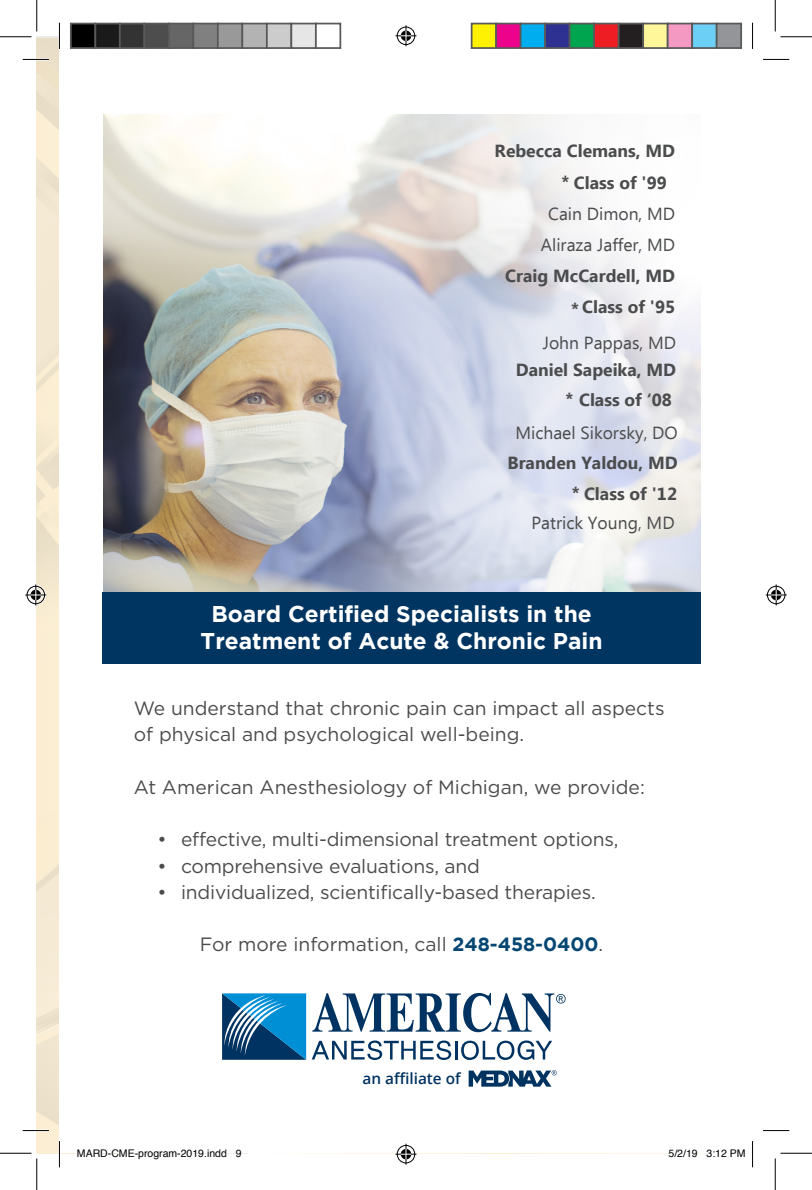
<style>
.page{position:relative;width:812px;height:1190px;background:#fff}
.page>*{position:absolute;margin:0;border:0;box-sizing:border-box;transform-origin:0 0}
.t1{font:700 22.75px/27.3px "Gotham";color:#fff;text-align:center}
.t2{font:19.25px/26.2px "Gotham";letter-spacing:-.01em;color:#4b4c4d}
.t3{font:700 17.5px/29.9px "Ebrima";color:#4b4c4d;text-align:right}
.t4{font:17.5px/33.1px "Ebrima";color:#4b4c4d}
.t5{font:600 15.4px "Open Sans";color:#003361}
.t6{font:10.5px "Helvetica";color:#000}
.s1{font-weight:400}
.s2{font-weight:700}
.s3{font-weight:700;color:#054773}
</style>
<div class="page">
<img style="left:103px;top:115px;width:598px;height:477px">
<div style="left:102px;top:592px;width:599px;height:72px;background:#003461"></div>
<svg style="left:312px;top:1040px;width:240px;height:20px"></svg>
<svg style="left:222px;top:993px;width:84px;height:67px;background:#2277a9"></svg>
<svg style="left:312px;top:993px;width:254px;height:39px"></svg>
<svg style="left:469px;top:1070px;width:88px;height:17px"></svg>
<svg style="left:23px;top:59px;width:26px;height:1px"></svg>
<svg style="left:763px;top:59px;width:26px;height:1px"></svg>
<svg style="left:23px;top:1130px;width:26px;height:1px"></svg>
<svg style="left:763px;top:1130px;width:26px;height:1px"></svg>
<svg style="left:59px;top:23px;width:1px;height:26px"></svg>
<svg style="left:59px;top:1141px;width:1px;height:26px"></svg>
<svg style="left:752px;top:23px;width:1px;height:26px"></svg>
<svg style="left:752px;top:1141px;width:1px;height:26px"></svg>
<hr style="left:0;top:36px;width:32px;height:1px;background:#000">
<hr style="left:780px;top:36px;width:32px;height:1px;background:#000">
<hr style="left:0;top:1153px;width:32px;height:1px;background:#000">
<hr style="left:780px;top:1153px;width:32px;height:1px;background:#000">
<hr style="left:36px;top:0;width:1px;height:32px;background:#000">
<hr style="left:36px;top:1158px;width:1px;height:32px;background:#000">
<hr style="left:775px;top:0;width:1px;height:32px;background:#000">
<hr style="left:775px;top:1158px;width:1px;height:32px;background:#000">
<svg style="left:395px;top:25px;width:21px;height:21px"></svg>
<svg style="left:395px;top:1144px;width:21px;height:21px"></svg>
<svg style="left:25px;top:584px;width:21px;height:21px"></svg>
<svg style="left:766px;top:584px;width:21px;height:21px"></svg>
<div style="left:71px;top:24px;width:24px;height:24px;background:#000"></div>
<div style="left:70px;top:23px;width:26px;height:26px;border:2px solid #595959"></div>
<div style="left:95px;top:24px;width:25px;height:24px;background:#1a1a1a"></div>
<div style="left:94px;top:23px;width:27px;height:26px;border:2px solid #595959"></div>
<div style="left:120px;top:24px;width:24px;height:24px;background:#333"></div>
<div style="left:119px;top:23px;width:26px;height:26px;border:2px solid #595959"></div>
<div style="left:144px;top:24px;width:25px;height:24px;background:#4d4d4d"></div>
<div style="left:143px;top:23px;width:27px;height:26px;border:2px solid #595959"></div>
<div style="left:169px;top:24px;width:24px;height:24px;background:#666"></div>
<div style="left:168px;top:23px;width:26px;height:26px;border:2px solid #595959"></div>
<div style="left:193px;top:24px;width:25px;height:24px;background:#808080"></div>
<div style="left:192px;top:23px;width:27px;height:26px;border:2px solid #595959"></div>
<div style="left:218px;top:24px;width:24px;height:24px;background:#999"></div>
<div style="left:217px;top:23px;width:26px;height:26px;border:2px solid #595959"></div>
<div style="left:242px;top:24px;width:25px;height:24px;background:#b3b3b3"></div>
<div style="left:241px;top:23px;width:27px;height:26px;border:2px solid #595959"></div>
<div style="left:267px;top:24px;width:24px;height:24px;background:#ccc"></div>
<div style="left:266px;top:23px;width:26px;height:26px;border:2px solid #595959"></div>
<div style="left:291px;top:24px;width:25px;height:24px;background:#e6e6e6"></div>
<div style="left:290px;top:23px;width:27px;height:26px;border:2px solid #595959"></div>
<div style="left:315px;top:23px;width:26px;height:26px;border:2px solid #595959"></div>
<div style="left:472px;top:24px;width:24px;height:24px;background:#fff101"></div>
<div style="left:471px;top:23px;width:26px;height:26px;border:2px solid #595959"></div>
<div style="left:496px;top:24px;width:25px;height:24px;background:#ed028c"></div>
<div style="left:495px;top:23px;width:26px;height:26px;border:2px solid #595959"></div>
<div style="left:521px;top:24px;width:24px;height:24px;background:#00aeef"></div>
<div style="left:520px;top:23px;width:26px;height:26px;border:2px solid #595959"></div>
<div style="left:545px;top:24px;width:25px;height:24px;background:#2e3092"></div>
<div style="left:544px;top:23px;width:26px;height:26px;border:2px solid #595959"></div>
<div style="left:570px;top:24px;width:24px;height:24px;background:#00a54f"></div>
<div style="left:569px;top:23px;width:26px;height:26px;border:2px solid #595959"></div>
<div style="left:594px;top:24px;width:25px;height:24px;background:#ee1d23"></div>
<div style="left:593px;top:23px;width:26px;height:26px;border:2px solid #595959"></div>
<div style="left:619px;top:24px;width:24px;height:24px;background:#231f20"></div>
<div style="left:618px;top:23px;width:26px;height:26px;border:2px solid #595959"></div>
<div style="left:643px;top:24px;width:25px;height:24px;background:#fff79a"></div>
<div style="left:642px;top:23px;width:26px;height:26px;border:2px solid #595959"></div>
<div style="left:668px;top:24px;width:24px;height:24px;background:#f499c2"></div>
<div style="left:667px;top:23px;width:26px;height:26px;border:2px solid #595959"></div>
<div style="left:692px;top:24px;width:25px;height:24px;background:#6bcff6"></div>
<div style="left:691px;top:23px;width:26px;height:26px;border:2px solid #595959"></div>
<div style="left:717px;top:24px;width:24px;height:24px;background:#939598"></div>
<div style="left:716px;top:23px;width:26px;height:26px;border:2px solid #595959"></div>
<svg style="left:81px;top:1153px;width:144px;height:1px"></svg>
<p class="t3" style="left:494px;top:137px;width:182px">Rebecca Clemans, MD</p>
<p class="t3" style="left:562px;top:168px;width:107px">* Class of '99</p>
<p class="t4" style="left:548px;top:198px;width:128px">Cain Dimon, MD</p>
<p class="t4" style="left:541px;top:230px;width:136px">Aliraza Jaffer, MD</p>
<p class="t3" style="left:505px;top:262px;width:171px">Craig McCardell, MD</p>
<p class="t3" style="left:571px;top:293px;width:106px">* Class of '95</p>
<p class="t3" style="left:516px;top:330px;width:162px;line-height:26.9px"><span class="s1">John Pappas, MD<br></span>Daniel Sapeika, MD</p>
<p class="t4" style="left:515px;top:385px;width:164px;text-indent:50px"><span class="s2">* Class of ‘08<br></span>Michael Sikorsky, DO</p>
<p class="t3" style="left:507px;top:449px;width:172px">Branden Yaldou, MD * Class of '12<br><span class="s1">Patrick Young, MD</span></p>
<p class="t1" style="left:201px;top:600px;width:403px">Board Certified Specialists in the<br>Treatment of Acute &amp; Chronic Pain</p>
<p class="t2" style="left:134px;top:695px;width:532px">We understand that chronic pain can impact all aspects of physical and psychological well-being.</p>
<p class="t2" style="left:134px;top:774px;width:513px">At American Anesthesiology of Michigan, we provide:</p>
<p class="t2" style="left:157px;top:826px;width:463px">• effective, multi-dimensional treatment options,</p>
<p class="t2" style="left:157px;top:852px;width:324px">• comprehensive evaluations, and</p>
<p class="t2" style="left:157px;top:879px;width:440px">• individualized, scientifically-based therapies.</p>
<p class="t2" style="left:200px;top:931px;width:405px">For more information, call <span class="s3">248-458-0400</span>.</p>
<p class="t5" style="left:362px;top:1068px;width:100px">an affiliate of</p>
<p class="t6" style="left:77px;top:1145px;width:166px">MARD-CME-program-2019.indd 9</p>
<p class="t6" style="left:668px;top:1145px;width:79px">5/2/19 3:12 PM</p>
</div>
